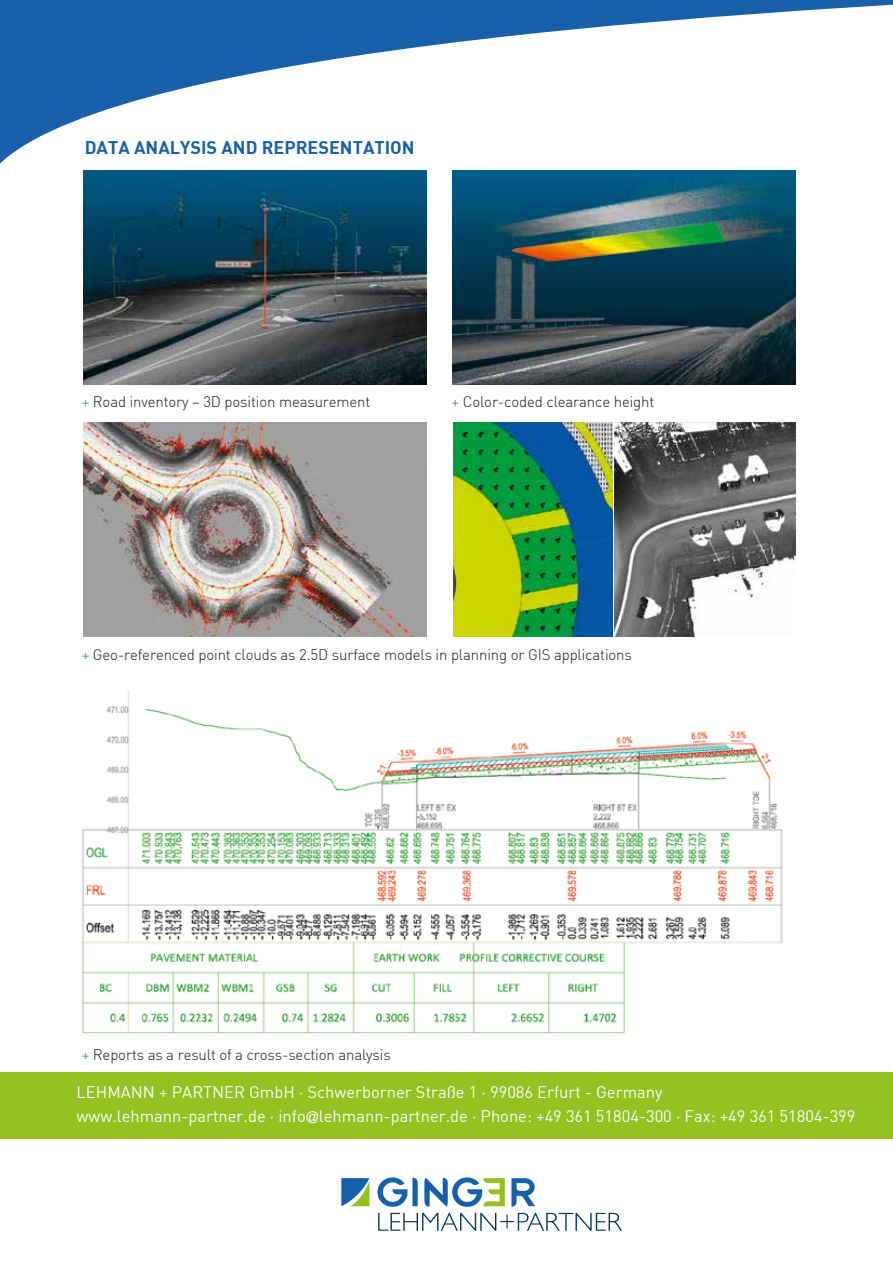
<style>
.page{position:relative;width:893px;height:1263px;background:#fff}
.page>*{position:absolute;margin:0;border:0;box-sizing:border-box;transform-origin:0 0}
.t1{font:18px "DIN Bold";color:#1560ab}
.t2{font:16.5px/24.3px "DIN Regular";color:#fff}
.t3{font:15px "DIN Light";letter-spacing:-.01em;color:#1a1a18}
.s1{color:#159037}
.s2{font-family:"Avenir"}
</style>
<div class="page">
<svg style="left:0;top:0;width:893px;height:206px"></svg>
<svg style="left:377px;top:1177px;width:41px;height:30px"></svg>
<svg style="left:424px;top:1177px;width:81px;height:30px"></svg>
<svg style="left:511px;top:1178px;width:24px;height:29px"></svg>
<svg style="left:341px;top:1178px;width:28px;height:28px"></svg>
<svg style="left:378px;top:1213px;width:244px;height:18px"></svg>
<div style="left:0;top:1072px;width:893px;height:66px;background:#93c11f"></div>
<img style="left:453px;top:170px;width:343px;height:214px">
<img style="left:83px;top:170px;width:343px;height:214px">
<img style="left:454px;top:423px;width:342px;height:214px">
<img style="left:83px;top:423px;width:343px;height:214px">
<img style="left:81px;top:691px;width:702px;height:343px">
<p class="t1" style="left:85px;top:135px;width:331px">DATA ANALYSIS AND REPRESENTATION</p>
<p class="t3" style="left:82px;top:392px;width:290px"><span class="s1">+</span> Road inventory – 3D position measurement</p>
<p class="t3" style="left:452px;top:392px;width:204px"><span class="s1">+</span> Color-coded clearance height</p>
<p class="t3" style="left:82px;top:645px;width:552px"><span class="s1">+</span> Geo-referenced point clouds as 2.5D surface models in planning or GIS applications</p>
<p class="t3" style="left:82px;top:1045px;width:311px"><span class="s1">+</span> Reports as a result of a cross-section analysis</p>
<p class="t2" style="left:77px;top:1079px;width:780px">LEHMANN + PARTNER GmbH · Schwerborner Straße 1 · 99086 Erfurt - Germany www.lehmann-partner.de · info<span class="s2">@</span>lehmann-partner.de · Phone: +49 361 51804-300 · Fax: +49 361 51804-399</p>
</div>
